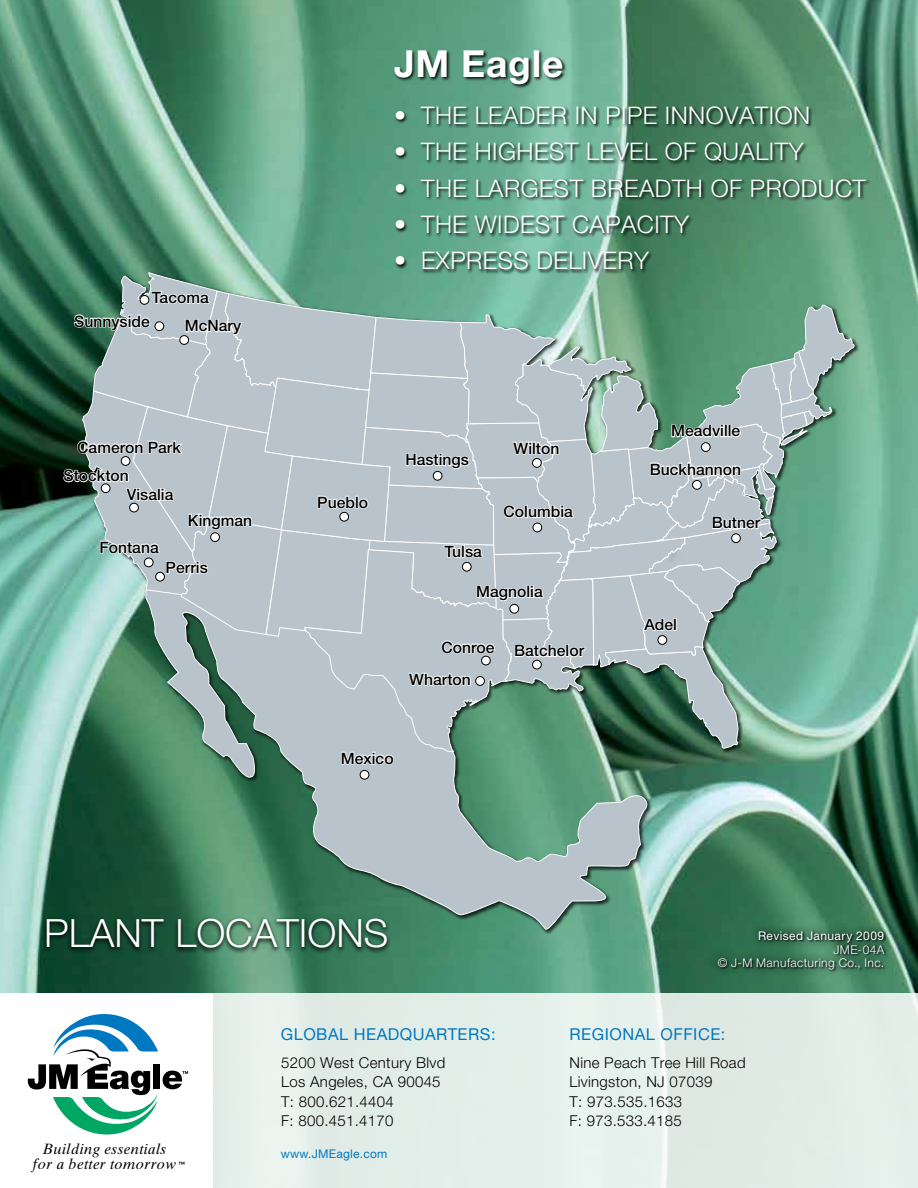
<style>
.page{position:relative;width:918px;height:1188px;background:#fff}
.page>*{position:absolute;margin:0;border:0;box-sizing:border-box;transform-origin:0 0}
.t1{font:300 39px "Helvetica Neue";color:#fff}
.t2{font:700 37.35px "Helvetica Neue";letter-spacing:.02em;color:#fff}
.t3{font:300 24.3px "Helvetica Neue";letter-spacing:.02em;color:#fff}
.t4{font:16.35px "Helvetica Neue";letter-spacing:.03em;color:#0079c1}
.t5{font:500 15.75px/28.5px "Helvetica Neue";color:#000}
.t6{font:300 15px/19.5px "Helvetica Neue";letter-spacing:.02em;color:#000}
.t7{font:italic 14.85px/14.9px "Times Ten";letter-spacing:.02em;color:#010101;text-align:center}
.t8{font:300 12px/13.5px "Helvetica Neue";letter-spacing:.035em;color:#fff;text-align:right}
.t9{font:12px "Helvetica Neue";letter-spacing:.035em;color:#fff}
.t10{font:12px "Helvetica Neue";letter-spacing:.02em;color:#0079c1}
</style>
<div class="page">
<img style="left:0;top:0;width:918px;height:993px">
<div style="left:0;top:993px;width:918px;height:195px;background:#e3eee9"></div>
<div style="left:0;top:993px;width:213px;height:195px;background:#fff"></div>
<svg style="left:179px;top:1162px;width:5px;height:3px"></svg>
<svg style="left:28px;top:1014px;width:160px;height:121px"></svg>
<svg style="left:708px;top:922px;width:185px;height:56px;background:#346c4e"></svg>
<img style="left:80px;top:271px;width:782px;height:666px">
<svg style="left:145px;top:771px;width:506px;height:163px;background:#729f8c"></svg>
<div style="left:360px;top:770px;width:9px;height:9px;background:#fff;border-radius:50%"></div>
<div style="left:360px;top:770px;width:9px;height:10px;border:1px solid #000;border-radius:50%"></div>
<svg style="left:62px;top:272px;width:793px;height:499px;background:#99b6b0"></svg>
<div style="left:394px;top:50px;width:477px;height:225px;background:#000;opacity:.93"></div>
<svg style="left:43px;top:916px;width:349px;height:38px;background:#275a42"></svg>
<p class="t5" style="left:185px;top:283px;width:58px;text-indent:-33px">Tacoma<br>McNary</p>
<p class="t5" style="left:74px;top:307px;width:77px">Sunnyside</p>
<p class="t5" style="left:64px;top:433px;width:119px;text-indent:14px">Cameron Park<br>Stockton</p>
<p class="t5" style="left:127px;top:480px;width:48px">Visalia</p>
<p class="t5" style="left:99px;top:533px;width:61px">Fontana</p>
<p class="t5" style="left:188px;top:506px;width:66px">Kingman</p>
<p class="t5" style="left:166px;top:553px;width:44px">Perris</p>
<h2 class="t2" style="left:394px;top:41px;width:171px">JM Eagle</h2>
<h3 class="t3" style="left:394px;top:100px;width:418px">• THE LEADER IN PIPE INNOVATION</h3>
<h3 class="t3" style="left:394px;top:137px;width:411px">• THE HIGHEST LEVEL OF QUALITY</h3>
<h3 class="t3" style="left:394px;top:173px;width:467px">• THE LARGEST BREADTH OF PRODUCT</h3>
<h3 class="t3" style="left:394px;top:209px;width:297px">• THE WIDEST CAPACITY</h3>
<h3 class="t3" style="left:394px;top:246px;width:256px">• EXPRESS DELIVERY</h3>
<p class="t5" style="left:317px;top:488px;width:52px">Pueblo</p>
<p class="t5" style="left:405px;top:445px;width:65px">Hastings</p>
<p class="t5" style="left:444px;top:537px;width:39px">Tulsa</p>
<p class="t5" style="left:514px;top:434px;width:47px">Wilton</p>
<p class="t5" style="left:504px;top:497px;width:71px">Columbia</p>
<p class="t5" style="left:476px;top:577px;width:68px">Magnolia</p>
<p class="t5" style="left:409px;top:631px;width:87px;line-height:32.2px;text-indent:32px">Conroe<br>Wharton</p>
<p class="t5" style="left:514px;top:636px;width:72px">Batchelor</p>
<p class="t5" style="left:341px;top:744px;width:54px">Mexico</p>
<p class="t5" style="left:671px;top:416px;width:71px">Meadville</p>
<p class="t5" style="left:650px;top:455px;width:93px">Buckhannon</p>
<p class="t5" style="left:644px;top:610px;width:34px">Adel</p>
<p class="t5" style="left:712px;top:508px;width:50px">Butner</p>
<h1 class="t1" style="left:44px;top:909px;width:157px">PLANT LOC</h1>
<h1 class="t1" style="left:253px;top:909px;width:137px">ATIONS</h1>
<p class="t7" style="left:33px;top:1141px;width:145px">Building essentials for a better tomorrow</p>
<p class="t4" style="left:281px;top:1024px;width:216px">GLOBAL HEADQUARTERS:</p>
<p class="t6" style="left:281px;top:1052px;width:166px">5200 WEST CENTURY BLVD<br>LOS ANGELES, CA 90045<br>T: 800.621.4404<br>F: 800.451.4170</p>
<p class="t10" style="left:281px;top:1147px;width:108px">www.JMEagle.com</p>
<p class="t9" style="left:758px;top:929px;width:128px">Revised January 2009</p>
<p class="t8" style="left:718px;top:942px;width:168px">JME-04A<br>© J-M MANUFACTURING CO., INC.</p>
<p class="t4" style="left:569px;top:1024px;width:157px">REGIONAL OFFICE:</p>
<p class="t6" style="left:569px;top:1052px;width:178px">NINE PEACH TREE HILL ROAD<br>LIVINGSTON, NJ 07039<br>T: 973.535.1633<br>F: 973.533.4185</p>
</div>
